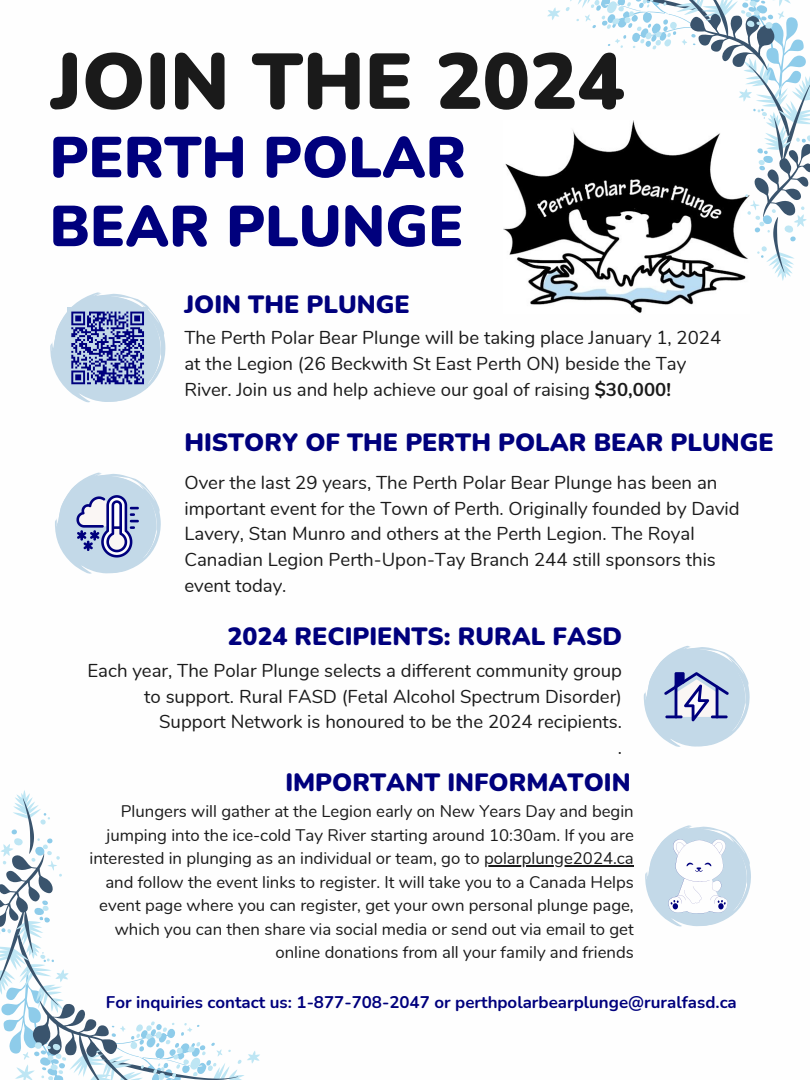
<style>
.page{position:relative;width:810px;height:1080px;background:#fff}
.page>*{position:absolute;margin:0;border:0;box-sizing:border-box;transform-origin:0 0}
.t1{font:900 78.69px "Nunito";color:#1a1a1a}
.t2{font:900 57.5px "Nunito";color:#00007d}
.t3{font:900 25px "Nunito";color:#00007d}
.t4{font:18.62px/25.8px "Nunito";color:#1a1a1a}
.t5{font:700 16.88px "Nunito";color:#00007d}
.t6{font:16.75px/23.4px "Nunito";color:#1a1a1a;text-align:right}
.s1{font-weight:700}
</style>
<div class="page">
<svg style="left:643px;top:646px;width:107px;height:101px"></svg>
<hr style="left:665px;top:715px;width:18px;height:3px;background:#00007d">
<hr style="left:711px;top:715px;width:17px;height:3px;background:#00007d">
<svg style="left:55px;top:473px;width:106px;height:101px"></svg>
<img style="left:504px;top:163px;width:214px;height:150px">
<svg style="left:13px;top:790px;width:34px;height:27px"></svg>
<svg style="left:0;top:817px;width:260px;height:263px"></svg>
<svg style="left:645px;top:825px;width:106px;height:102px"></svg>
<hr style="left:484px;top:865px;width:150px;height:2px;background:#1a1a1a">
<svg style="left:50px;top:292px;width:116px;height:111px"></svg>
<svg style="left:563px;top:254px;width:231px;height:27px"></svg>
<svg style="left:547px;top:0;width:263px;height:254px"></svg>
<p class="t1" style="left:51px;top:29px;width:575px">JOIN THE 2024</p>
<p class="t2" style="left:50px;top:119px;width:418px">PERTH POLAR</p>
<p class="t2" style="left:50px;top:188px;width:415px">BEAR PLUNGE</p>
<p class="t3" style="left:184px;top:288px;width:227px">JOIN THE PLUNGE</p>
<p class="t4" style="left:184px;top:325px;width:538px">The Perth Polar Bear Plunge will be taking place January 1, 2024 at the Legion (26 Beckwith St East Perth ON) beside the Tay<br>River. Join us and help achieve our goal of raising <span class="s1">$30,000!</span></p>
<p class="t3" style="left:184px;top:426px;width:591px">HISTORY OF THE PERTH POLAR BEAR PLUNGE</p>
<p class="t4" style="left:184px;top:470px;width:557px">Over the last 29 years, The Perth Polar Bear Plunge has been an important event for the Town of Perth. Originally founded by David Lavery, Stan Munro and others at the Perth Legion. The Royal Canadian Legion Perth-Upon-Tay Branch 244 still sponsors this event today.</p>
<p class="t3" style="left:227px;top:620px;width:396px">2024 RECIPIENTS: RURAL FASD</p>
<p class="t4" style="left:87px;top:658px;width:536px;text-align:right">Each year, The Polar Plunge selects a different community group to support. Rural FASD (Fetal Alcohol Spectrum Disorder)<br>Support Network is honoured to be the 2024 recipients.</p>
<p class="t4" style="left:618px;top:735px;width:6px">.</p>
<p class="t3" style="left:285px;top:765px;width:347px">IMPORTANT INFORMATOIN</p>
<p class="t6" style="left:89px;top:800px;width:546px">Plungers will gather at the Legion early on New Years Day and begin jumping into the ice-cold Tay River starting around 10:30am. If you are interested in plunging as an individual or team, go to polarplunge2024.ca and follow the event links to register. It will take you to a Canada Helps event page where you can register, get your own personal plunge page, which you can then share via social media or send out via email to get online donations from all your family and friends</p>
<p class="t5" style="left:106px;top:991px;width:632px">For inquiries contact us: 1-877-708-2047 or perthpolarbearplunge@ruralfasd.ca</p>
</div>
